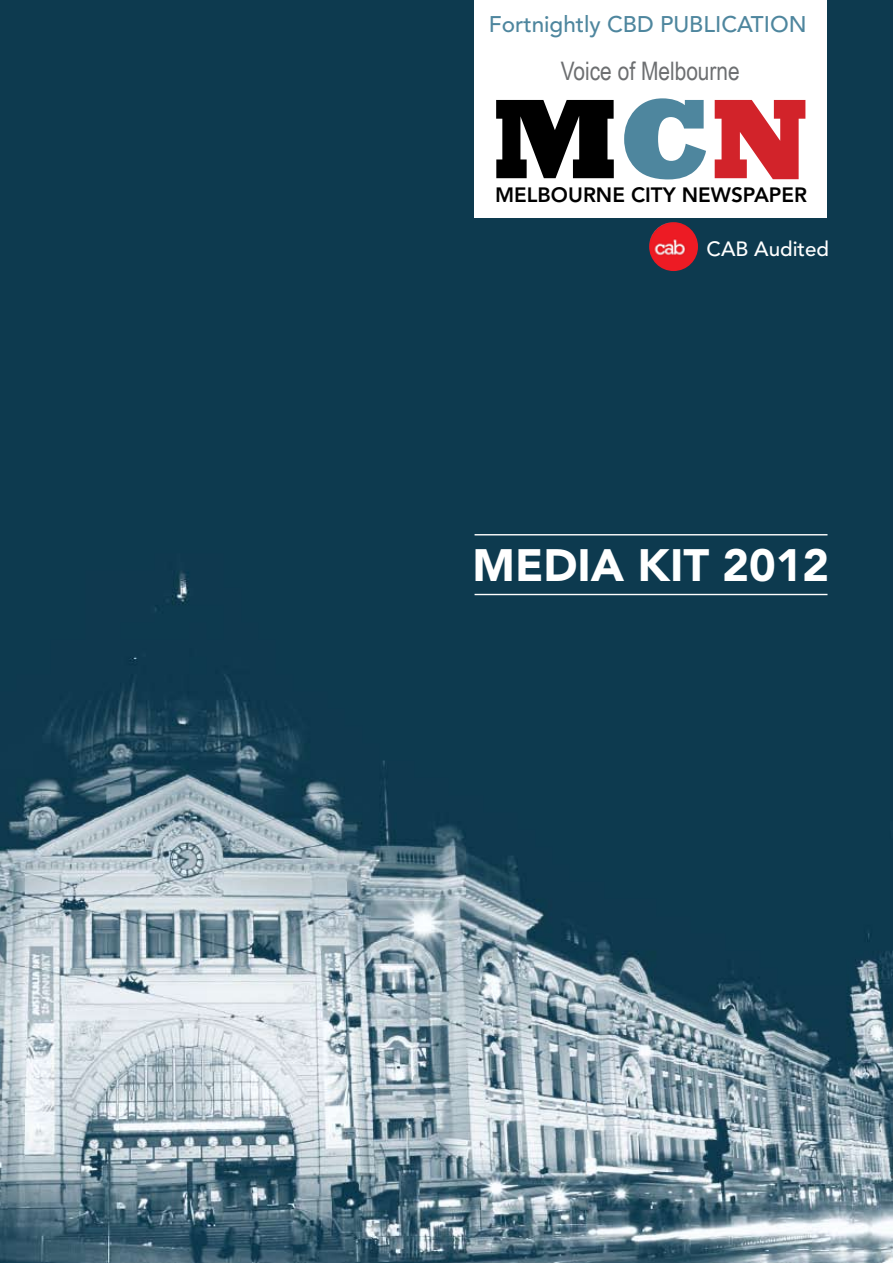
<style>
.page{position:relative;width:893px;height:1263px;background:#fff}
.page>*{position:absolute;margin:0;border:0;box-sizing:border-box;transform-origin:0 0}
.t1{font:800 115.2px "Rockwell";color:#000}
.t2{font:900 45px "Avenir";color:#fff}
.t3{font:25.5px "Arial Narrow";color:#6d6f71}
.t4{font:500 22.5px "Avenir";color:#4e869e}
.t5{font:800 20.55px "Avenir";color:#000}
.t6{font:500 20.55px "Avenir";color:#fff}
.s1{color:#4e869e}
.s2{color:#d2232a}
</style>
<div class="page">
<img style="left:0;top:0;width:892px;height:1263px">
<div style="left:474px;top:0;width:352px;height:218px;background:#fff"></div>
<hr style="left:475px;top:534px;width:352px;height:1px;background:#fff">
<hr style="left:475px;top:594px;width:352px;height:1px;background:#fff">
<img style="left:649px;top:222px;width:49px;height:49px;border-radius:24px">
<p class="t4" style="left:489px;top:11px;width:319px">Fortnightly CBD PUBLICATION</p>
<p class="t3" style="left:561px;top:53px;width:181px">Voice of Melbourne</p>
<h1 class="t1" style="left:491px;top:73px;width:319px">M<span class="s1">C</span><span class="s2">N</span></h1>
<p class="t5" style="left:495px;top:182px;width:313px">MELBOURNE CITY N EWSPAPER</p>
<p class="t6" style="left:707px;top:237px;width:124px">CAB Audited</p>
<h2 class="t2" style="left:473px;top:538px;width:358px">MEDIA KIT 2012</h2>
</div>
